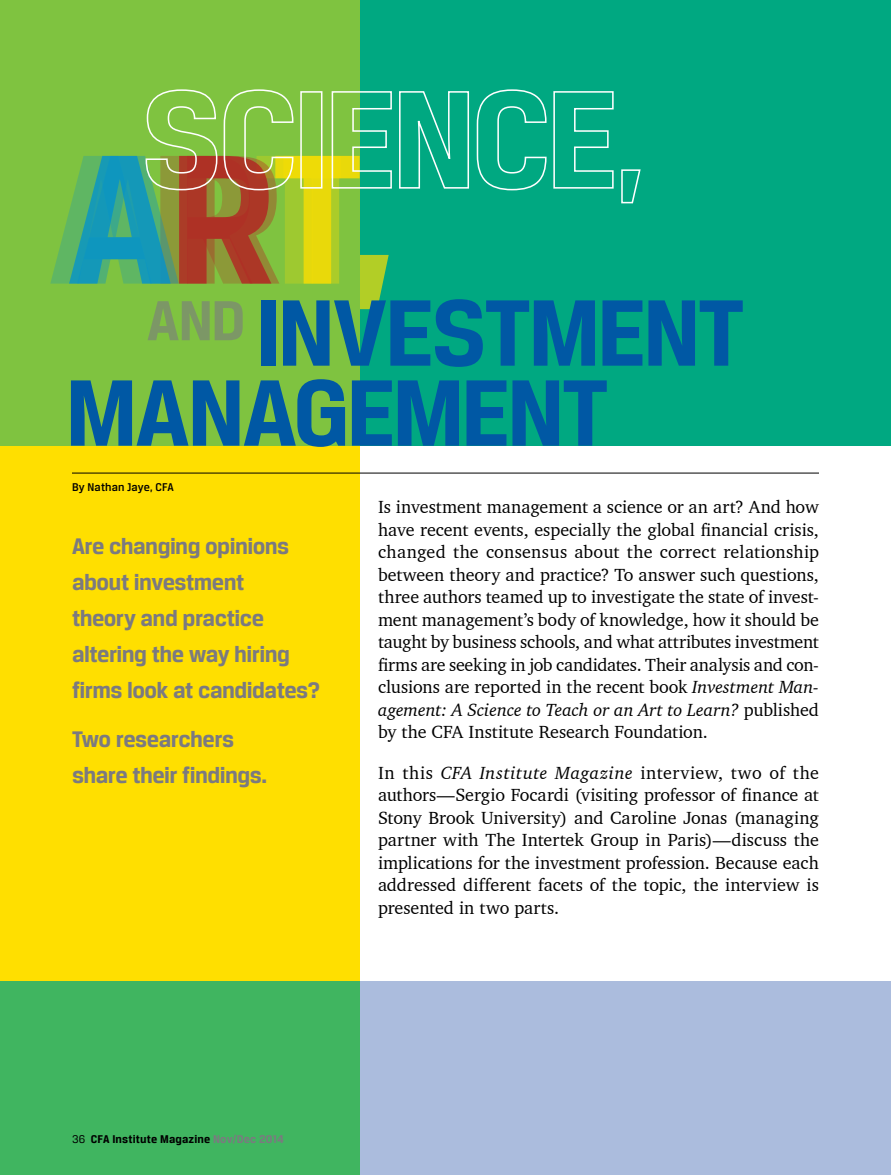
<style>
.page{position:relative;width:891px;height:1175px;background:#fff}
.page>*{position:absolute;margin:0;border:0;box-sizing:border-box;transform-origin:0 0}
.t1{font:700 196.5px "Breuer Text";color:#0091d1}
.t2{font:700 100.35px "Breuer Text";letter-spacing:-.03em;color:#0058a4}
.t3{font:700 24px/36px "Breuer Text";letter-spacing:-.02em;color:#7b7a80}
.t4{font:18px/22.5px "Charter BT";letter-spacing:-.005em;color:#000;text-align:justify}
.t5{font:700 12px "Breuer Text";letter-spacing:.015em;color:#000}
.t6{font:500 12px "Breuer Text";letter-spacing:.01em;color:#000}
.s1{color:#b61d22}
.s2{color:#ffdf00}
.s3{font-style:italic}
.s4{font-weight:400}
.s5{color:#7b7a80}
</style>
<div class="page">
<div style="left:0;top:446px;width:360px;height:728px;background:#ffdf00"></div>
<div style="left:360px;top:981px;width:531px;height:193px;background:#abbcdd"></div>
<hr style="left:72px;top:472px;width:747px;height:1px;background:#000">
<div style="left:0;top:981px;width:360px;height:193px;background:#40b560"></div>
<div style="left:0;top:0;width:360px;height:446px;background:#7fc340"></div>
<div style="left:360px;top:0;width:531px;height:446px;background:#00a881"></div>
<svg style="left:145px;top:89px;width:496px;height:115px"></svg>
<svg style="left:360px;top:255px;width:29px;height:54px"></svg>
<h1 class="t1" style="left:75px;top:108px;width:297px">A<span class="s1">R</span><span class="s2">T</span></h1>
<h2 class="t2" style="left:147px;top:276px;width:599px"><sup>AND</sup> INVESTMENT</h2>
<h2 class="t2" style="left:65px;top:356px;width:545px">MANAGEMENT</h2>
<p class="t6" style="left:72px;top:480px;width:103px">By Nathan Jaye, CFA</p>
<h3 class="t3" style="left:72px;top:527px;width:250px">Are changing opinions about investment<br>theory and practice altering the way hiring firms look at candidates?</h3>
<h3 class="t3" style="left:72px;top:721px;width:197px">Two researchers share their findings.</h3>
<p class="t4" style="left:378px;top:495px;width:443px">Is investment management a science or an art? And how have recent events, especially the global financial crisis, changed the consensus about the correct relationship between theory and practice? To answer such questions, three authors teamed up to investigate the state of invest&shy;ment management’s body of knowledge, how it should be taught by business schools, and what attributes investment firms are seeking in job candidates. Their analysis and con&shy;clusions are reported in the recent book <span class="s3">Investment Man&shy;agement: A Science to Teach or an Art to Learn?</span> published by the CFA Institute Research Foundation.</p>
<p class="t4" style="left:378px;top:761px;width:442px">In this <span class="s3">CFA Institute Magazine</span> interview, two of the authors—Sergio Focardi (visiting professor of finance at Stony Brook University) and Caroline Jonas (managing partner with The Intertek Group in Paris)—discuss the implications for the investment profession. Because each addressed different facets of the topic, the interview is presented in two parts.</p>
<p class="t5" style="left:72px;top:1132px;width:214px"><span class="s4">36</span> CFA Institute Magazine <span class="s5">Nov/Dec 2014</span></p>
</div>
